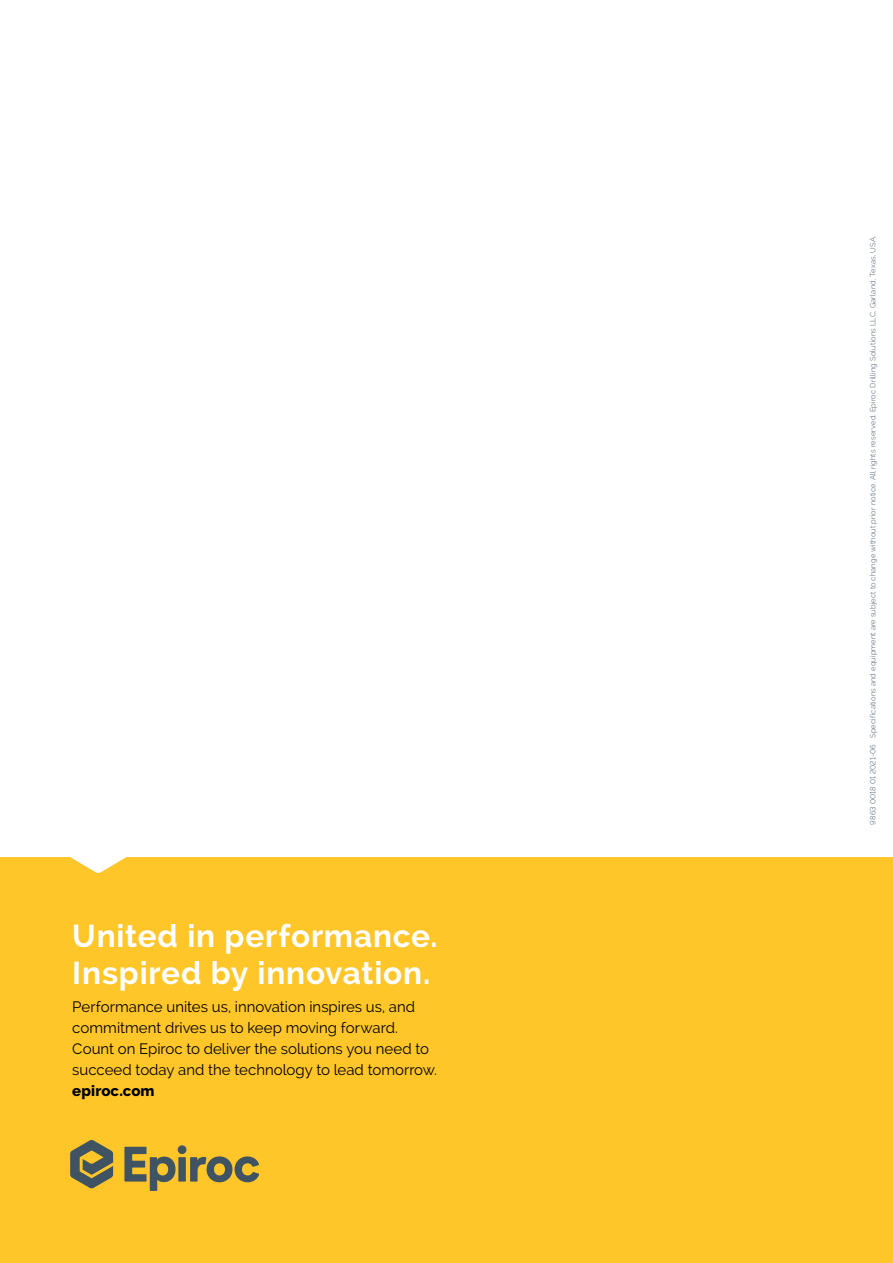
<style>
.page{position:relative;width:893px;height:1263px;background:#fff}
.page>*{position:absolute;margin:0;border:0;box-sizing:border-box;transform-origin:0 0}
.t1{font:700 31.5px/37.5px "Raleway";letter-spacing:.025em;color:#fff}
.t2{font:15px/21px "Raleway";color:#000}
.t3{font:800 15px "Raleway";letter-spacing:.005em;color:#000}
.t4{font:300 7.5px "Raleway";letter-spacing:.02em;color:#405262}
</style>
<div class="page">
<div style="left:0;top:857px;width:893px;height:406px;background:#ffc62a"></div>
<svg style="left:70px;top:1140px;width:43px;height:48px;background:#877e4c"></svg>
<svg style="left:124px;top:1145px;width:135px;height:46px;background:#b5993f"></svg>
<h1 class="t1" style="left:72px;top:917px;width:367px">United in performance.<br>Inspired by innovation.</h1>
<p class="t2" style="left:72px;top:996px;width:366px">Performance unites us, innovation inspires us, and commitment drives us to keep moving forward.<br>Count on Epiroc to deliver the solutions you need to succeed today and the technology to lead tomorrow.</p>
<p class="t3" style="left:72px;top:1082px;width:84px">epiroc.com</p>
<p class="t4" style="left:868px;top:824px;width:590px;rotate:-90deg">9863 0018 01 2021-06 Specifications and equipment are subject to change without prior notice. All rights reserved. Epiroc Drilling Solutions LLC, Garland, Texas, USA.</p>
</div>
